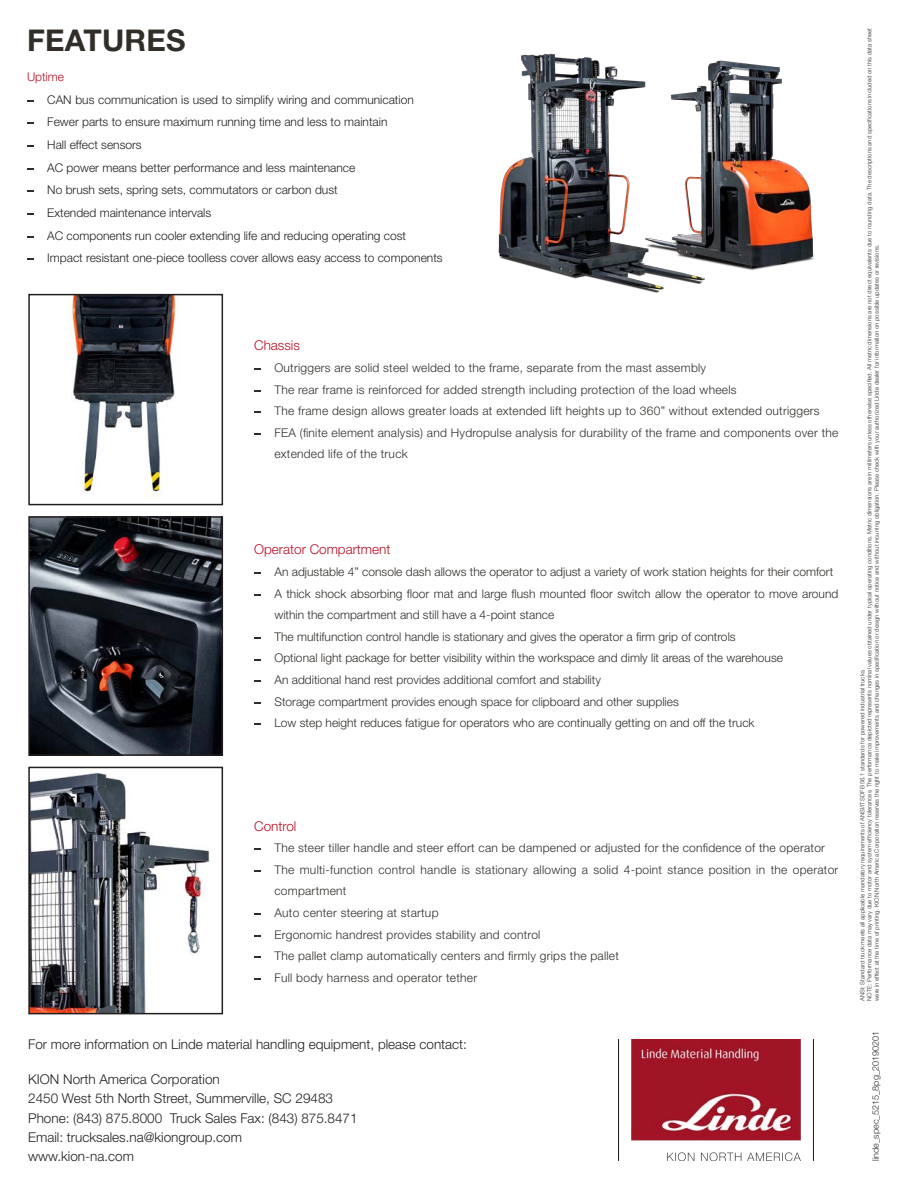
<style>
.page{position:relative;width:918px;height:1188px;background:#fff}
.page>*{position:absolute;margin:0;border:0;box-sizing:border-box;transform-origin:0 0}
.t1{font:700 30px "Helvetica Neue LT Pro";letter-spacing:.01em;color:#312e2a}
.t2{font:300 13.5px/19.2px "Helvetica Neue LT Pro";color:#231f20}
.t3{font:300 13.5px "Helvetica Neue LT Pro";color:#ba0f25}
.t4{font:300 12px/21.6px "Helvetica Neue LT Pro";letter-spacing:.02em;color:#312e2a}
.t5{font:300 12px/21.6px "Helvetica Neue LT Pro";color:#312e2a}
.t6{font:300 12px/22.6px "Helvetica Neue LT Pro";color:#231f20}
.t7{font:300 9px "Helvetica Neue LT Pro";color:#312e2a}
.t8{font:300 6px/7.2px "Helvetica Neue LT Pro";color:#312e2a}
.s1{color:#ba0f25}
</style>
<div class="page">
<img style="left:732px;top:61px;width:82px;height:209px">
<img style="left:498px;top:53px;width:234px;height:240px">
<img style="left:71px;top:297px;width:106px;height:197px">
<div style="left:28px;top:294px;width:195px;height:211px;border:2px solid #231f20"></div>
<img style="left:31px;top:773px;width:180px;height:238px">
<div style="left:28px;top:767px;width:195px;height:247px;border:2px solid #231f20"></div>
<img style="left:31px;top:519px;width:189px;height:234px">
<div style="left:28px;top:516px;width:195px;height:240px;border:2px solid #231f20"></div>
<img style="left:619px;top:1039px;width:182px;height:122px">
<svg style="left:27px;top:100px;width:6px;height:2px"></svg>
<svg style="left:254px;top:368px;width:6px;height:2px"></svg>
<svg style="left:254px;top:390px;width:6px;height:2px"></svg>
<svg style="left:254px;top:411px;width:6px;height:2px"></svg>
<svg style="left:254px;top:433px;width:6px;height:2px"></svg>
<svg style="left:254px;top:572px;width:6px;height:2px"></svg>
<svg style="left:254px;top:594px;width:6px;height:2px"></svg>
<svg style="left:254px;top:637px;width:6px;height:2px"></svg>
<svg style="left:254px;top:680px;width:6px;height:2px"></svg>
<svg style="left:254px;top:702px;width:6px;height:2px"></svg>
<svg style="left:254px;top:723px;width:6px;height:2px"></svg>
<svg style="left:254px;top:848px;width:6px;height:2px"></svg>
<svg style="left:254px;top:870px;width:6px;height:2px"></svg>
<svg style="left:254px;top:913px;width:6px;height:2px"></svg>
<svg style="left:254px;top:935px;width:6px;height:2px"></svg>
<svg style="left:254px;top:956px;width:6px;height:2px"></svg>
<svg style="left:254px;top:978px;width:6px;height:2px"></svg>
<svg style="left:27px;top:145px;width:6px;height:2px"></svg>
<svg style="left:27px;top:168px;width:6px;height:2px"></svg>
<svg style="left:27px;top:190px;width:6px;height:2px"></svg>
<svg style="left:27px;top:213px;width:6px;height:2px"></svg>
<svg style="left:27px;top:236px;width:6px;height:2px"></svg>
<svg style="left:27px;top:258px;width:6px;height:2px"></svg>
<p class="t1" style="left:27px;top:21px;width:160px">FEATURES</p>
<p class="t6" style="left:47px;top:65px;width:397px;text-indent:-20px"><span class="s1">Uptime<br></span>CAN bus communication is used to simplify wiring and communication Fewer parts to ensure maximum running time and less to maintain<br>Hall effect sensors<br>AC power means better performance and less maintenance<br>No brush sets, spring sets, commutators or carbon dust<br>Extended maintenance intervals<br>AC components run cooler extending life and reducing operating cost Impact resistant one-piece toolless cover allows easy access to components</p>
<p class="t3" style="left:254px;top:337px;width:47px">Chassis</p>
<p class="t4" style="left:274px;top:357px;width:565px">Outriggers are solid steel welded to the frame, separate from the mast assembly<br>The rear frame is reinforced for added strength including protection of the load wheels<br>The frame design allows greater loads at extended lift heights up to 360” without extended outriggers FEA (finite element analysis) and Hydropulse analysis for durability of the frame and components over the extended life of the truck</p>
<p class="t3" style="left:254px;top:541px;width:138px">Operator Compartment</p>
<p class="t5" style="left:274px;top:561px;width:565px">An adjustable 4” console dash allows the operator to adjust a variety of work station heights for their comfort A thick shock absorbing floor mat and large flush mounted floor switch allow the operator to move around within the compartment and still have a 4-point stance<br>The multifunction control handle is stationary and gives the operator a firm grip of controls<br>Optional light package for better visibility within the workspace and dimly lit areas of the warehouse<br>An additional hand rest provides additional comfort and stability<br>Storage compartment provides enough space for clipboard and other supplies<br>Low step height reduces fatigue for operators who are continually getting on and off the truck</p>
<p class="t3" style="left:254px;top:818px;width:44px">Control</p>
<p class="t4" style="left:274px;top:837px;width:565px">The steer tiller handle and steer effort can be dampened or adjusted for the confidence of the operator The multi-function control handle is stationary allowing a solid 4-point stance position in the operator compartment<br>Auto center steering at startup<br>Ergonomic handrest provides stability and control<br>The pallet clamp automatically centers and firmly grips the pallet<br>Full body harness and operator tether</p>
<p class="t2" style="left:28px;top:1034px;width:440px">For more information on Linde material handling equipment, please contact:</p>
<p class="t2" style="left:28px;top:1070px;width:331px">KION North America Corporation<br>2450 West 5th North Street, Summerville, SC 29483<br>Phone: (843) 875.8000 Truck Sales Fax: (843) 875.8471<br>Email: trucksales.na@kiongroup.com<br>www.kion-na.com</p>
<p class="t8" style="left:859px;top:1001px;width:974px;rotate:-90deg">ANSI: Standard truck meets all applicable mandatory requirements of ANSI/ITSDF B56.1 standards for powered industrial trucks.<br>NOTE: Performance data may vary due to motor and system efficiency tolerances. The performance depicted represents nominal values obtained under typical operating conditions. Metric dimensions are in millimeters unless otherwise specified. All metric dimensions are not direct equivalents due to rounding data. The descriptions and specifications included on this data sheet were in effect at the time of printing. KION North America Corporation reserves the right to make improvements and changes in specification or design without notice and without incurring obligation. Please check with your authorized Linde dealer for information on possible updates or revisions.</p>
<p class="t7" style="left:870px;top:1161px;width:132px;rotate:-90deg">linde_spec_5215_8pg_20190201</p>
</div>
